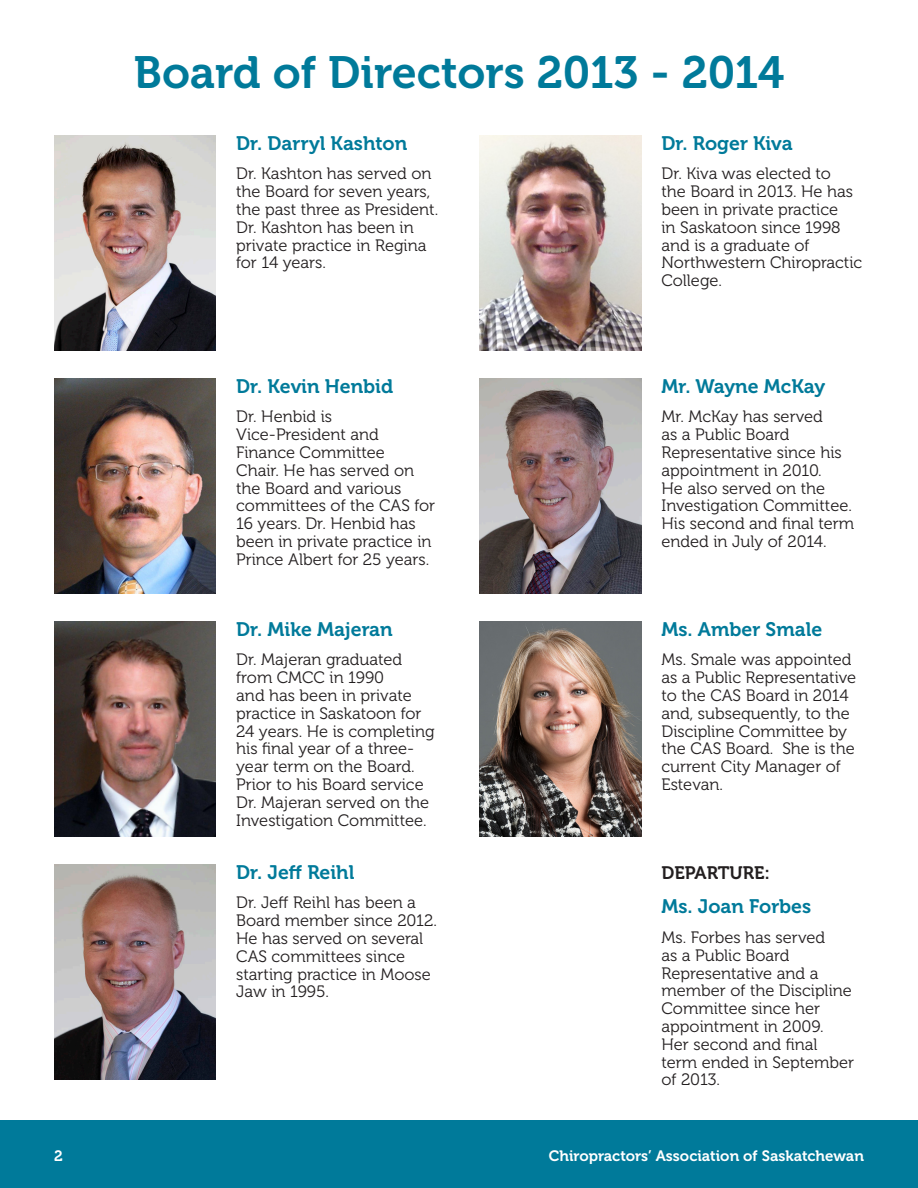
<style>
.page{position:relative;width:918px;height:1188px;background:#fff}
.page>*{position:absolute;margin:0;border:0;box-sizing:border-box;transform-origin:0 0}
.t1{font:45px "Museo 700";letter-spacing:-.005em;color:#007a9a}
.t2{font:19.5px "Museo 700";color:#007a9a}
.t3{font:18px "Museo 700";color:#231f20}
.t4{font:16.5px/17.9px "Museo 300";color:#231f20}
.t5{font:15px "Museo 700";color:#fff}
</style>
<div class="page">
<div style="left:0;top:1120px;width:918px;height:68px;background:#007a9a"></div>
<img style="left:54px;top:135px;width:162px;height:216px">
<img style="left:479px;top:135px;width:162px;height:216px">
<img style="left:54px;top:621px;width:162px;height:216px">
<img style="left:479px;top:621px;width:162px;height:216px">
<img style="left:54px;top:378px;width:162px;height:216px">
<img style="left:479px;top:378px;width:162px;height:216px">
<img style="left:54px;top:864px;width:162px;height:216px">
<p class="t1" style="left:134px;top:47px;width:652px">Board of Directors 2013 - 2014</p>
<p class="t2" style="left:236px;top:132px;width:173px">Dr. Darryl Kashton</p>
<p class="t4" style="left:236px;top:165px;width:204px">Dr. Kashton has served on the Board for seven years, the past three as President.<br>Dr. Kashton has been in private practice in Regina for 14 years.</p>
<p class="t2" style="left:236px;top:375px;width:158px">Dr. Kevin Henbid</p>
<p class="t4" style="left:236px;top:408px;width:200px">Dr. Henbid is<br>Vice-President and<br>Finance Committee<br>Chair. He has served on the Board and various committees of the CAS for<br>16 years. Dr. Henbid has been in private practice in<br>Prince Albert for 25 years.</p>
<p class="t2" style="left:236px;top:618px;width:158px">Dr. Mike Majeran</p>
<p class="t4" style="left:236px;top:651px;width:200px">Dr. Majeran graduated from CMCC in 1990<br>and has been in private practice in Saskatoon for<br>24 years. He is completing his final year of a three&shy;year term on the Board.<br>Prior to his Board service<br>Dr. Majeran served on the<br>Investigation Committee.</p>
<p class="t2" style="left:236px;top:861px;width:120px">Dr. Jeff Reihl</p>
<p class="t4" style="left:236px;top:894px;width:202px">Dr. Jeff Reihl has been a<br>Board member since 2012.<br>He has served on several<br>CAS committees since starting practice in Moose<br>Jaw in 1995.</p>
<p class="t2" style="left:662px;top:132px;width:133px">Dr. Roger Kiva</p>
<p class="t4" style="left:662px;top:165px;width:202px">Dr. Kiva was elected to<br>the Board in 2013. He has been in private practice<br>in Saskatoon since 1998 and is a graduate of<br>Northwestern Chiropractic<br>College.</p>
<p class="t2" style="left:662px;top:375px;width:165px">Mr. Wayne McKay</p>
<p class="t4" style="left:662px;top:408px;width:194px">Mr. McKay has served<br>as a Public Board<br>Representative since his appointment in 2010.<br>He also served on the<br>Investigation Committee.<br>His second and final term ended in July of 2014.</p>
<p class="t2" style="left:662px;top:618px;width:162px">Ms. Amber Smale</p>
<p class="t4" style="left:662px;top:651px;width:196px">Ms. Smale was appointed as a Public Representative to the CAS Board in 2014 and, subsequently, to the<br>Discipline Committee by the CAS Board. She is the current City Manager of<br>Estevan.</p>
<p class="t3" style="left:662px;top:862px;width:110px">DEPARTURE:</p>
<p class="t2" style="left:662px;top:896px;width:151px">Ms. Joan Forbes</p>
<p class="t4" style="left:662px;top:929px;width:194px">Ms. Forbes has served<br>as a Public Board<br>Representative and a member of the Discipline<br>Committee since her appointment in 2009.<br>Her second and final term ended in September of 2013.</p>
<p class="t5" style="left:54px;top:1147px;width:10px">2</p>
<p class="t5" style="left:549px;top:1147px;width:317px">Chiropractors’ Association of Saskatchewan</p>
</div>
